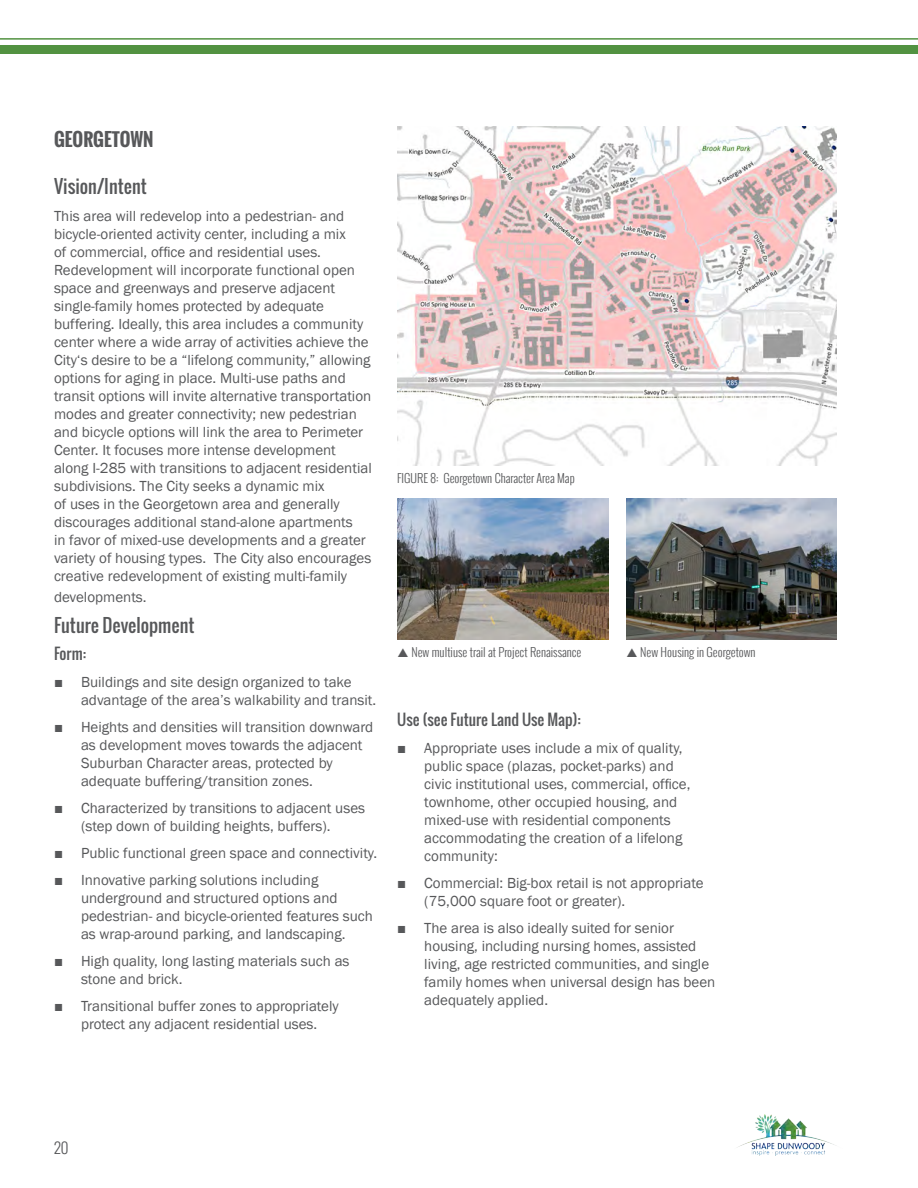
<style>
.page{position:relative;width:918px;height:1188px;background:#fff}
.page>*{position:absolute;margin:0;border:0;box-sizing:border-box;transform-origin:0 0}
.BODY{font:18px "Oswald";color:#57585a}
.Heading_3{font:18px "Oswald";color:#57585a}
.Heading_2{font:700 18px "Oswald";color:#57585a}
.BODY-2{font:15px/18px "Franklin Gothic";color:#57585a}
.BODY-3{font:15px "Oswald";color:#57585a}
.t1{font:300 15px "Oswald";color:#57585a}
.Figure_Caption{font:300 12px "Oswald";color:#57585a}
</style>
<div class="page">
<div style="left:0;top:45px;width:918px;height:9px;background:#529241"></div>
<hr style="left:0;top:38px;width:918px;height:2px;background:#529241">
<img style="left:737px;top:1115px;width:97px;height:40px">
<img style="left:397px;top:126px;width:440px;height:340px">
<img style="left:397px;top:499px;width:211px;height:141px">
<img style="left:626px;top:499px;width:211px;height:141px">
<p class="Heading_2" style="left:54px;top:126px;width:101px">GEORGETOWN</p>
<p class="Heading_3" style="left:54px;top:173px;width:94px">Vision/Intent</p>
<p class="BODY-2" style="left:54px;top:207px;width:319px">This area will redevelop into a pedestrian- and bicycle-oriented activity center, including a mix<br>of commercial, office and residential uses.<br>Redevelopment will incorporate functional open space and greenways and preserve adjacent single-family homes protected by adequate buffering. Ideally, this area includes a community center where a wide array of activities achieve the City‘s desire to be a “lifelong community,” allowing options for aging in place. Multi-use paths and transit options will invite alternative transportation modes and greater connectivity; new pedestrian and bicycle options will link the area to Perimeter Center. It focuses more intense development along I-285 with transitions to adjacent residential subdivisions. The City seeks a dynamic mix<br>of uses in the Georgetown area and generally discourages additional stand-alone apartments<br>in favor of mixed-use developments and a greater variety of housing types. The City also encourages creative redevelopment of existing multi-family</p>
<p class="BODY-2" style="left:54px;top:589px;width:94px">developments.</p>
<p class="BODY" style="left:54px;top:612px;width:142px">Future Development</p>
<p class="BODY-3" style="left:54px;top:642px;width:33px">Form:</p>
<p class="BODY-2" style="left:81px;top:673px;width:297px;text-indent:-27px">■ Buildings and site design organized to take advantage of the area’s walkability and transit.</p>
<p class="BODY-2" style="left:81px;top:718px;width:294px;text-indent:-27px">■ Heights and densities will transition downward as development moves towards the adjacent Suburban Character areas, protected by adequate buffering/transition zones.</p>
<p class="BODY-2" style="left:54px;top:799px;width:313px;text-align:center">■ Characterized by transitions to adjacent uses (step down of building heights, buffers).</p>
<p class="BODY-2" style="left:54px;top:844px;width:325px">■ Public functional green space and connectivity.</p>
<p class="BODY-2" style="left:81px;top:871px;width:294px;text-indent:-27px">■ Innovative parking solutions including underground and structured options and pedestrian- and bicycle-oriented features such as wrap-around parking, and landscaping.</p>
<p class="BODY-2" style="left:81px;top:952px;width:270px;text-indent:-27px">■ High quality, long lasting materials such as stone and brick.</p>
<p class="BODY-2" style="left:54px;top:997px;width:286px;text-align:center">■ Transitional buffer zones to appropriately protect any adjacent residential uses.</p>
<p class="Figure_Caption" style="left:397px;top:469px;width:179px">FIGURE 8: Georgetown Character Area Map</p>
<p class="Figure_Caption" style="left:411px;top:643px;width:172px">New multiuse trail at Project Renaissance</p>
<p class="Figure_Caption" style="left:640px;top:643px;width:117px">New Housing in Georgetown</p>
<p class="BODY-3" style="left:397px;top:709px;width:185px">Use (see Future Land Use Map):</p>
<p class="BODY-2" style="left:424px;top:740px;width:268px;text-indent:-27px">■ Appropriate uses include a mix of quality, public space (plazas, pocket-parks) and civic institutional uses, commercial, office, townhome, other occupied housing, and mixed-use with residential components accommodating the creation of a lifelong community:</p>
<p class="BODY-2" style="left:424px;top:875px;width:281px;text-indent:-27px">■ Commercial: Big-box retail is not appropriate (75,000 square foot or greater).</p>
<p class="BODY-2" style="left:424px;top:920px;width:292px;text-indent:-27px">■ The area is also ideally suited for senior housing, including nursing homes, assisted living, age restricted communities, and single family homes when universal design has been adequately applied.</p>
<p class="t1" style="left:54px;top:1137px;width:16px">20</p>
</div>
